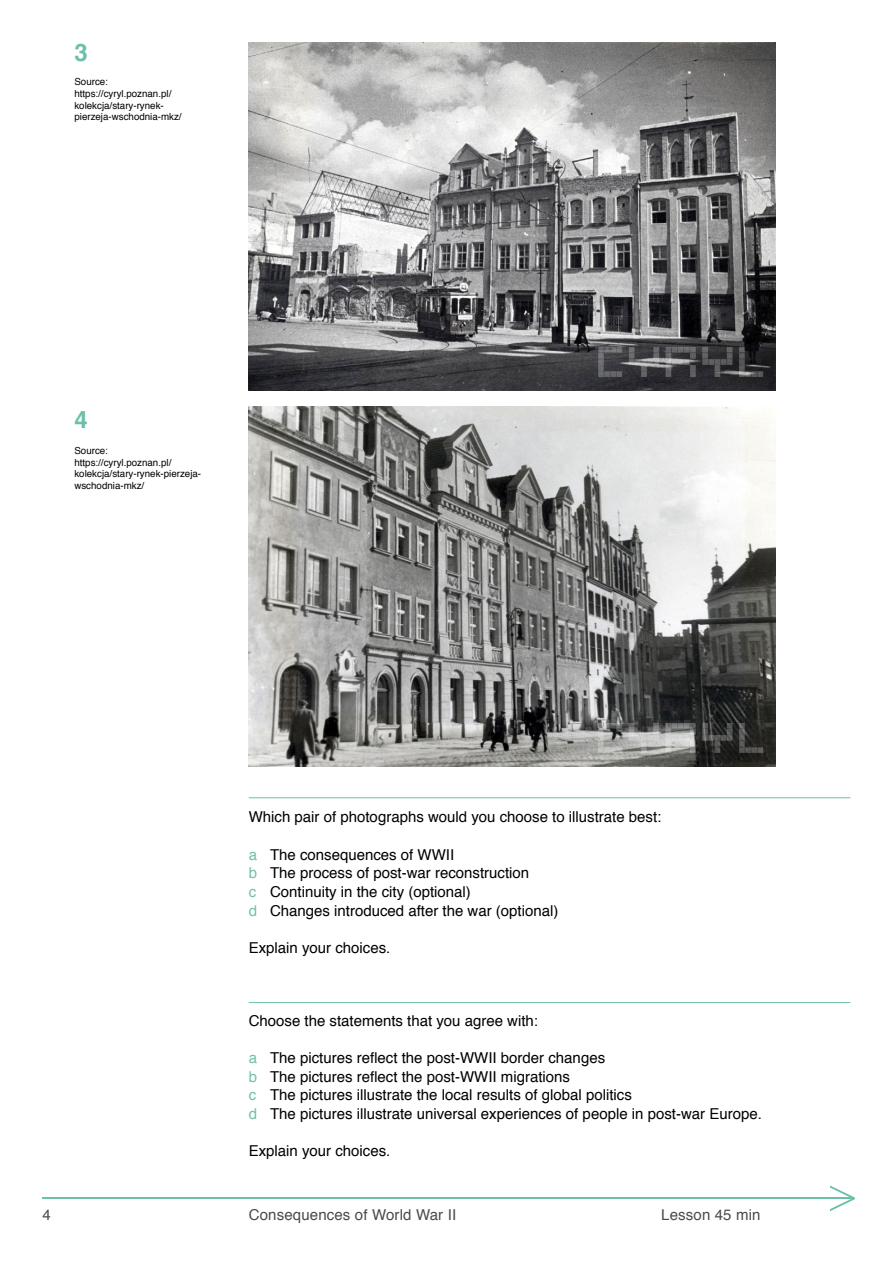
<style>
.page{position:relative;width:893px;height:1263px;background:#fff}
.page>*{position:absolute;margin:0;border:0;box-sizing:border-box;transform-origin:0 0}
.t1{font:700 24px "Helvetica";color:#6cc0aa}
.t2{font:15px/18.8px "Helvetica";color:#000}
.t3{font:15px "Helvetica";letter-spacing:.01em;color:#4a4a49}
.t4{font:9.75px/11.7px "Helvetica";color:#000}
.s1{color:#6cc0aa}
</style>
<div class="page">
<hr style="left:43px;top:1198px;width:811px;height:1px;background:#6cc0aa">
<svg style="left:829px;top:1185px;width:26px;height:26px"></svg>
<img style="left:249px;top:43px;width:526px;height:347px">
<img style="left:249px;top:406px;width:526px;height:360px">
<hr style="left:249px;top:797px;width:601px;height:1px;background:#6cc0aa">
<hr style="left:249px;top:1002px;width:601px;height:1px;background:#6cc0aa">
<h1 class="t1" style="left:74px;top:33px;width:15px">3</h1>
<p class="t4" style="left:74px;top:76px;width:109px">Source: https://cyryl.poznan.pl/ kolekcja/stary-rynek&shy;pierzeja-wschodnia-mkz/</p>
<h1 class="t1" style="left:74px;top:400px;width:15px">4</h1>
<p class="t4" style="left:74px;top:445px;width:128px">Source: https://cyryl.poznan.pl/ kolekcja/stary-rynek-pierzeja&shy;wschodnia-mkz/</p>
<p class="t2" style="left:249px;top:808px;width:414px">Which pair of photographs would you choose to illustrate best:</p>
<p class="t2" style="left:249px;top:845px;width:311px"><span class="s1">a</span> The consequences of WWII<br><span class="s1">b</span> The process of post-war reconstruction<br><span class="s1">c</span> Continuity in the city (optional)<br><span class="s1">d</span> Changes introduced after the war (optional)</p>
<p class="t2" style="left:249px;top:939px;width:143px">Explain your choices.</p>
<p class="t2" style="left:249px;top:1012px;width:291px">Choose the statements that you agree with:</p>
<p class="t2" style="left:249px;top:1049px;width:515px"><span class="s1">a</span> The pictures reflect the post-WWII border changes<br><span class="s1">b</span> The pictures reflect the post-WWII migrations<br><span class="s1">c</span> The pictures illustrate the local results of global politics<br><span class="s1">d</span> The pictures illustrate universal experiences of people in post-war Europe.</p>
<p class="t2" style="left:249px;top:1142px;width:143px">Explain your choices.</p>
<p class="t3" style="left:43px;top:1203px;width:10px">4</p>
<p class="t3" style="left:249px;top:1203px;width:209px">Consequences of World War II</p>
<p class="t3" style="left:661px;top:1203px;width:101px">Lesson 45 min</p>
</div>
